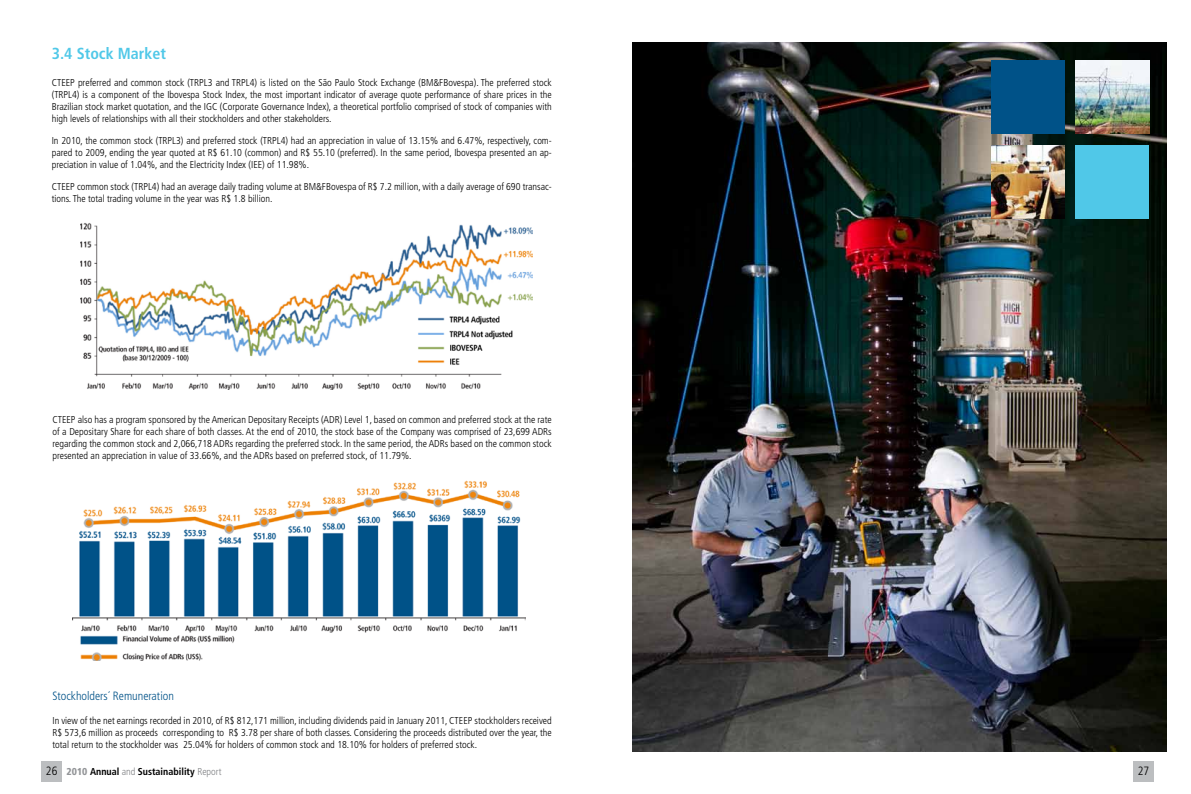
<style>
.page{position:relative;width:1191px;height:794px;background:#fff}
.page>*{position:absolute;margin:0;border:0;box-sizing:border-box;transform-origin:0 0}
.t1{font:700 condensed 16px "Frutiger";color:#50c8e8}
.t2{font:300 condensed 12px "Frutiger";color:#005288}
.t3{font:300 condensed 12px "Frutiger";color:#000}
.t4{font:300 condensed 10px/12px "Frutiger";color:#000;text-align:justify}
.t5{font:700 condensed 10px "Frutiger";color:#000}
.s1{font-weight:900;color:#939598}
.s2{font-weight:300;color:#808285}
</style>
<div class="page">
<img style="left:632px;top:43px;width:534px;height:708px">
<div style="left:42px;top:761px;width:20px;height:21px;background:#bcbec0"></div>
<div style="left:1133px;top:761px;width:21px;height:21px;background:#bcbec0"></div>
<div style="left:1075px;top:145px;width:74px;height:73px;background:#50c8e8"></div>
<div style="left:991px;top:60px;width:73px;height:74px;background:#005288"></div>
<img style="left:1075px;top:60px;width:74px;height:74px">
<img style="left:991px;top:145px;width:73px;height:73px">
<img style="left:73px;top:480px;width:452px;height:181px">
<img style="left:80px;top:223px;width:452px;height:166px">
<h1 class="t1" style="left:52px;top:44px;width:116px">3.4 Stock Market</h1>
<p class="t4" style="left:52px;top:76px;width:501px">CTEEP preferred and common stock (TRPL3 and TRPL4) is listed on the São Paulo Stock Exchange (BM&amp;FBovespa). The preferred stock (TRPL4) is a component of the Ibovespa Stock Index, the most important indicator of average quote performance of share prices in the Brazilian stock market quotation, and the IGC (Corporate Governance Index), a theoretical portfolio comprised of stock of companies with high levels of relationships with all their stockholders and other stakeholders.</p>
<p class="t4" style="left:52px;top:134px;width:501px">In 2010, the common stock (TRPL3) and preferred stock (TRPL4) had an appreciation in value of 13.15% and 6.47%, respectively, com&shy;pared to 2009, ending the year quoted at R$ 61.10 (common) and R$ 55.10 (preferred). In the same period, Ibovespa presented an ap&shy;preciation in value of 1.04%, and the Electricity Index (IEE) of 11.98%.</p>
<p class="t4" style="left:52px;top:180px;width:501px">CTEEP common stock (TRPL4) had an average daily trading volume at BM&amp;FBovespa of R$ 7.2 million, with a daily average of 690 transac&shy;tions. The total trading volume in the year was R$ 1.8 billion.</p>
<p class="t4" style="left:52px;top:414px;width:501px">CTEEP also has a program sponsored by the American Depositary Receipts (ADR) Level 1, based on common and preferred stock at the rate of a Depositary Share for each share of both classes. At the end of 2010, the stock base of the Company was comprised of 23,699 ADRs regarding the common stock and 2,066,718 ADRs regarding the preferred stock. In the same period, the ADRs based on the common stock presented an appreciation in value of 33.66%, and the ADRs based on preferred stock, of 11.79%.</p>
<p class="t2" style="left:52px;top:689px;width:123px">Stockholders´ Remuneration</p>
<p class="t4" style="left:52px;top:714px;width:501px">In view of the net earnings recorded in 2010, of R$ 812,171 million, including dividends paid in January 2011, CTEEP stockholders received R$ 573,6 million as proceeds corresponding to R$ 3.78 per share of both classes. Considering the proceeds distributed over the year, the total return to the stockholder was 25.04% for holders of common stock and 18.10% for holders of preferred stock.</p>
<p class="t3" style="left:46px;top:764px;width:13px">26</p>
<p class="t3" style="left:1137px;top:764px;width:13px">27</p>
<p class="t5" style="left:67px;top:765px;width:156px"><span class="s1">2010</span> Annual <span class="s2">and</span> Sustainability <span class="s2">Report</span></p>
</div>
